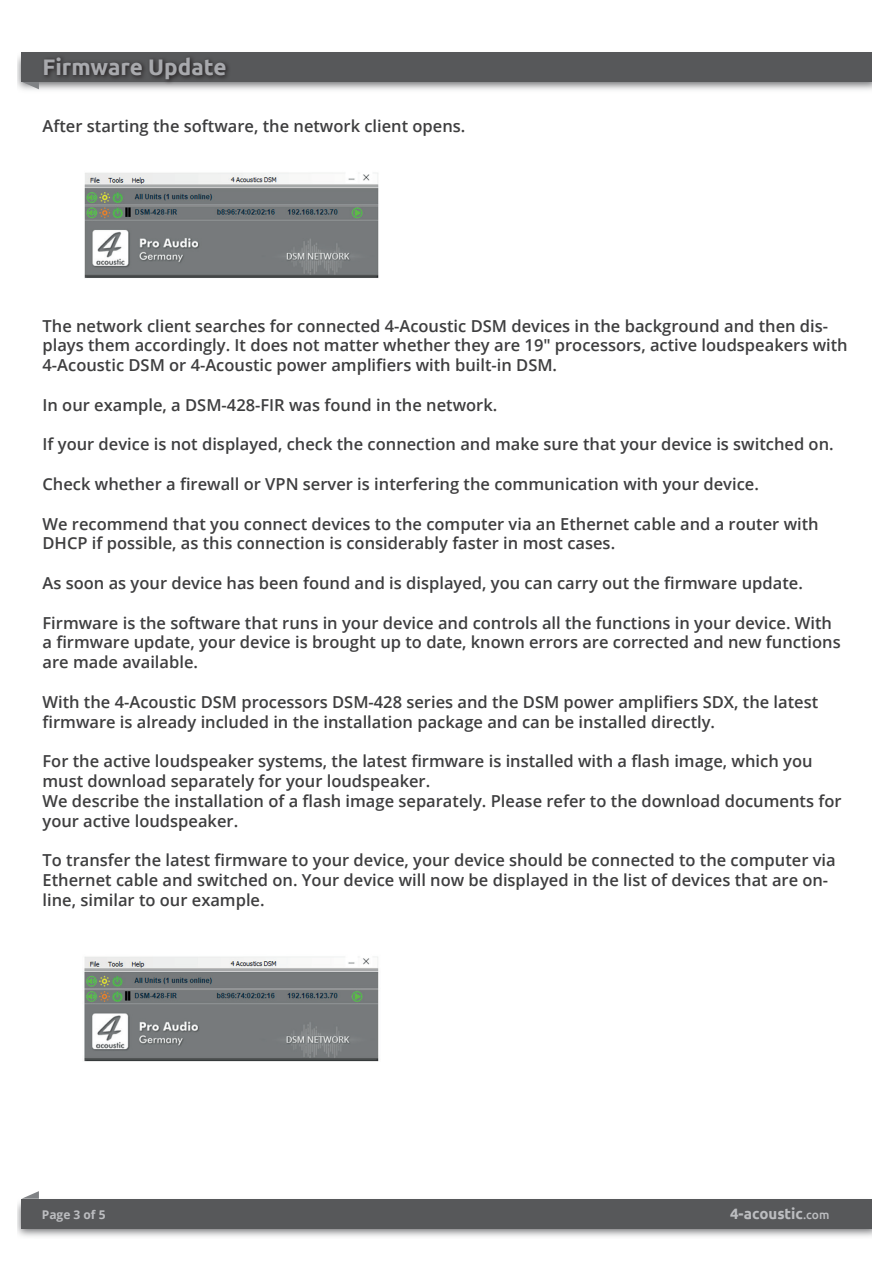
<style>
.page{position:relative;width:893px;height:1263px;background:#fff}
.page>*{position:absolute;margin:0;border:0;box-sizing:border-box;transform-origin:0 0}
.t1{font:700 22.5px "Ubuntu";color:#a8a9ad}
.t2{font:600 16.5px/19.8px "Open Sans";color:#3e3e3f}
.t3{font:700 15px "Ubuntu";color:#bcbdc0}
.t4{font:700 12px "Open Sans";color:#bcbdc0}
.s1{font-weight:500;font-size:12px}
</style>
<div class="page">
<img style="left:17px;top:1199px;width:855px;height:38px">
<svg style="left:22px;top:1191px;width:17px;height:8px"></svg>
<div style="left:22px;top:1199px;width:850px;height:29px;background:#57585a"></div>
<img style="left:17px;top:52px;width:855px;height:38px">
<svg style="left:22px;top:82px;width:17px;height:7px"></svg>
<div style="left:22px;top:52px;width:850px;height:30px;background:#57585a"></div>
<svg style="left:42px;top:57px;width:190px;height:28px"></svg>
<img style="left:84px;top:173px;width:295px;height:105px">
<img style="left:84px;top:956px;width:295px;height:106px">
<h1 class="t1" style="left:43px;top:53px;width:185px">Firmware Update</h1>
<p class="t2" style="left:43px;top:115px;width:424px">After starting the software, the network client opens.</p>
<p class="t2" style="left:43px;top:315px;width:807px">The network client searches for connected 4-Acoustic DSM devices in the background and then dis&shy;plays them accordingly. It does not matter whether they are 19" processors, active loudspeakers with<br>4-Acoustic DSM or 4-Acoustic power amplifiers with built-in DSM.</p>
<p class="t2" style="left:43px;top:395px;width:456px">In our example, a DSM-428-FIR was found in the network.</p>
<p class="t2" style="left:43px;top:434px;width:793px">If your device is not displayed, check the connection and make sure that your device is switched on.</p>
<p class="t2" style="left:43px;top:474px;width:718px">Check whether a firewall or VPN server is interfering the communication with your device.</p>
<p class="t2" style="left:43px;top:513px;width:778px">We recommend that you connect devices to the computer via an Ethernet cable and a router with<br>DHCP if possible, as this connection is considerably faster in most cases.</p>
<p class="t2" style="left:43px;top:573px;width:762px">As soon as your device has been found and is displayed, you can carry out the firmware update.</p>
<p class="t2" style="left:43px;top:612px;width:800px">Firmware is the software that runs in your device and controls all the functions in your device. With a firmware update, your device is brought up to date, known errors are corrected and new functions are made available.</p>
<p class="t2" style="left:43px;top:692px;width:777px">With the 4-Acoustic DSM processors DSM-428 series and the DSM power amplifiers SDX, the latest firmware is already included in the installation package and can be installed directly.</p>
<p class="t2" style="left:43px;top:751px;width:800px">For the active loudspeaker systems, the latest firmware is installed with a flash image, which you must download separately for your loudspeaker.<br>We describe the installation of a flash image separately. Please refer to the download documents for your active loudspeaker.</p>
<p class="t2" style="left:43px;top:850px;width:795px">To transfer the latest firmware to your device, your device should be connected to the computer via<br>Ethernet cable and switched on. Your device will now be displayed in the list of devices that are on&shy;line, similar to our example.</p>
<p class="t4" style="left:42px;top:1206px;width:65px">Page 3 of 5</p>
<p class="t3" style="left:730px;top:1205px;width:101px">4-acoustic<span class="s1">.com</span></p>
</div>
